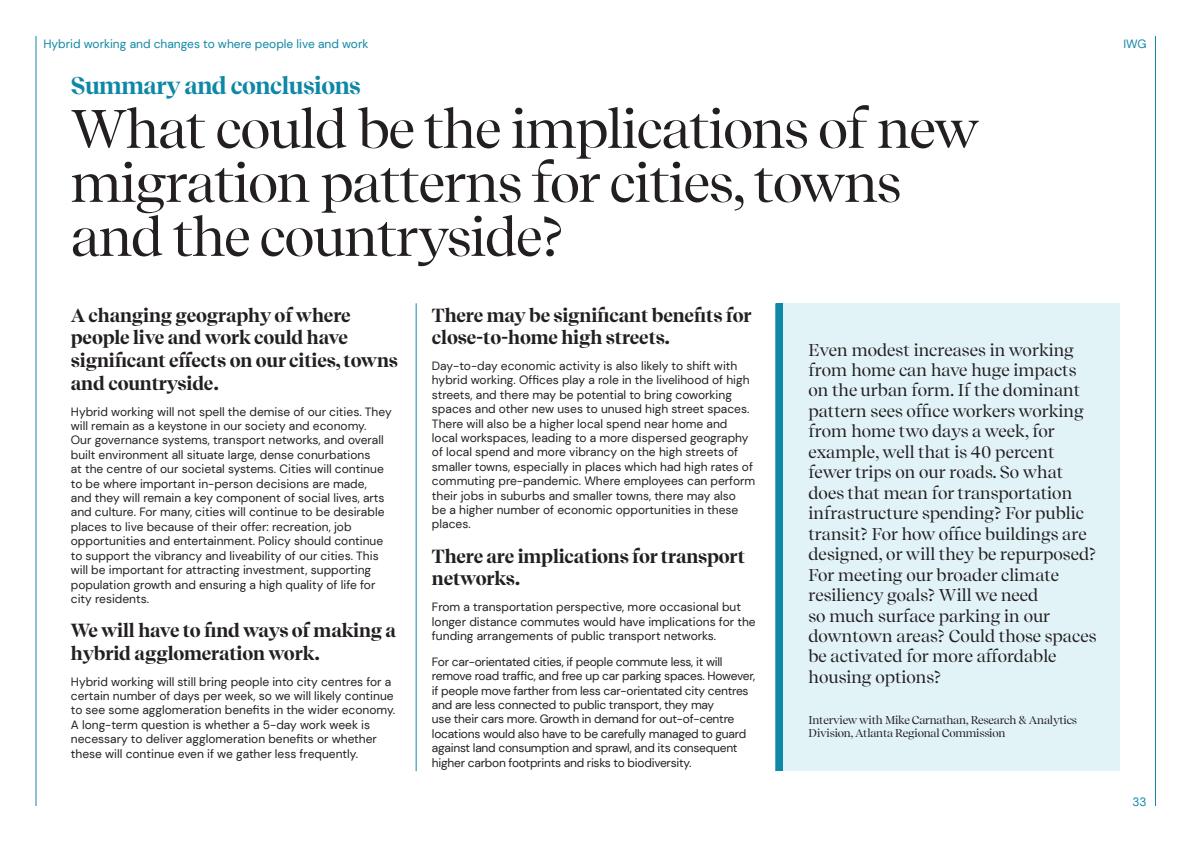
<style>
.page{position:relative;width:1191px;height:842px;background:#fff}
.page>*{position:absolute;margin:0;border:0;box-sizing:border-box;transform-origin:0 0}
.t1{font:54px/54px "Recife Display";letter-spacing:-.02em;color:#231f20}
.t2{font:700 24px "Recife Display";letter-spacing:-.02em;color:#0f87a6}
.t3{font:700 19px/22.8px "Recife Display";letter-spacing:-.01em;color:#231f20}
.t4{font:17px/20.5px "Recife Display";color:#231f20}
.t5{font:12px/14.4px "DM Sans";color:#231f20}
.t6{font:12px/14.4px "DM Sans";letter-spacing:-.02em;color:#231f20}
.t7{font:12px "DM Sans";color:#0f87a6}
.t8{font:11.4px/13.3px "Recife Display";letter-spacing:-.02em;color:#231f20}
</style>
<div class="page">
<hr style="left:36px;top:36px;width:1px;height:770px;background:#0f87a6">
<hr style="left:1155px;top:36px;width:1px;height:770px;background:#0f87a6">
<hr style="left:416px;top:303px;width:1px;height:468px;background:#0f87a6">
<hr style="left:775px;top:303px;width:1px;height:468px;background:#0f87a6">
<div style="left:782px;top:303px;width:338px;height:468px;background:#e2f3f8"></div>
<div style="left:776px;top:303px;width:6px;height:468px;background:#0f87a6"></div>
<p class="t7" style="left:43px;top:36px;width:326px">Hybrid working and changes to where people live and work</p>
<p class="t7" style="left:1123px;top:36px;width:25px">IWG</p>
<h2 class="t2" style="left:71px;top:68px;width:291px">Summary and conclusions</h2>
<h1 class="t1" style="left:71px;top:99px;width:910px">What could be the implications of new migration patterns for cities, towns and the countryside?</h1>
<h3 class="t3" style="left:71px;top:303px;width:329px">A changing geography of where people live and work could have significant effects on our cities, towns and countryside.</h3>
<p class="t5" style="left:71px;top:404px;width:322px">Hybrid working will not spell the demise of our cities. They will remain as a keystone in our society and economy.<br>Our governance systems, transport networks, and overall built environment all situate large, dense conurbations<br>at the centre of our societal systems. Cities will continue to be where important in-person decisions are made,<br>and they will remain a key component of social lives, arts and culture. For many, cities will continue to be desirable places to live because of their offer: recreation, job opportunities and entertainment. Policy should continue to support the vibrancy and liveability of our cities. This will be important for attracting investment, supporting population growth and ensuring a high quality of life for city residents.</p>
<h3 class="t3" style="left:71px;top:618px;width:327px">We will have to find ways of making a hybrid agglomeration work.</h3>
<p class="t5" style="left:71px;top:674px;width:326px">Hybrid working will still bring people into city centres for a certain number of days per week, so we will likely continue to see some agglomeration benefits in the wider economy.<br>A long-term question is whether a 5-day work week is necessary to deliver agglomeration benefits or whether these will continue even if we gather less frequently.</p>
<h3 class="t3" style="left:432px;top:303px;width:321px">There may be significant benefits for close-to-home high streets.</h3>
<p class="t5" style="left:432px;top:359px;width:325px">Day-to-day economic activity is also likely to shift with hybrid working. Offices play a role in the livelihood of high streets, and there may be potential to bring coworking spaces and other new uses to unused high street spaces.<br>There will also be a higher local spend near home and local workspaces, leading to a more dispersed geography of local spend and more vibrancy on the high streets of smaller towns, especially in places which had high rates of commuting pre-pandemic. Where employees can perform their jobs in suburbs and smaller towns, there may also<br>be a higher number of economic opportunities in these places.</p>
<h3 class="t3" style="left:432px;top:544px;width:315px">There are implications for transport networks.</h3>
<p class="t5" style="left:432px;top:600px;width:325px">From a transportation perspective, more occasional but longer distance commutes would have implications for the funding arrangements of public transport networks.</p>
<p class="t6" style="left:432px;top:654px;width:325px">For car-orientated cities, if people commute less, it will remove road traffic, and free up car parking spaces. However, if people move farther from less car-orientated city centres and are less connected to public transport, they may<br>use their cars more. Growth in demand for out-of-centre locations would also have to be carefully managed to guard against land consumption and sprawl, and its consequent higher carbon footprints and risks to biodiversity.</p>
<p class="t4" style="left:808px;top:338px;width:289px">Even modest increases in working from home can have huge impacts on the urban form. If the dominant pattern sees office workers working from home two days a week, for example, well that is 40 percent fewer trips on our roads. So what does that mean for transportation infrastructure spending? For public transit? For how office buildings are designed, or will they be repurposed?<br>For meeting our broader climate resiliency goals? Will we need<br>so much surface parking in our downtown areas? Could those spaces be activated for more affordable housing options?</p>
<p class="t8" style="left:808px;top:713px;width:270px">Interview with Mike Carnathan, Research &amp; Analytics<br>Division, Atlanta Regional Commission</p>
<p class="t7" style="left:1132px;top:794px;width:16px">33</p>
</div>
